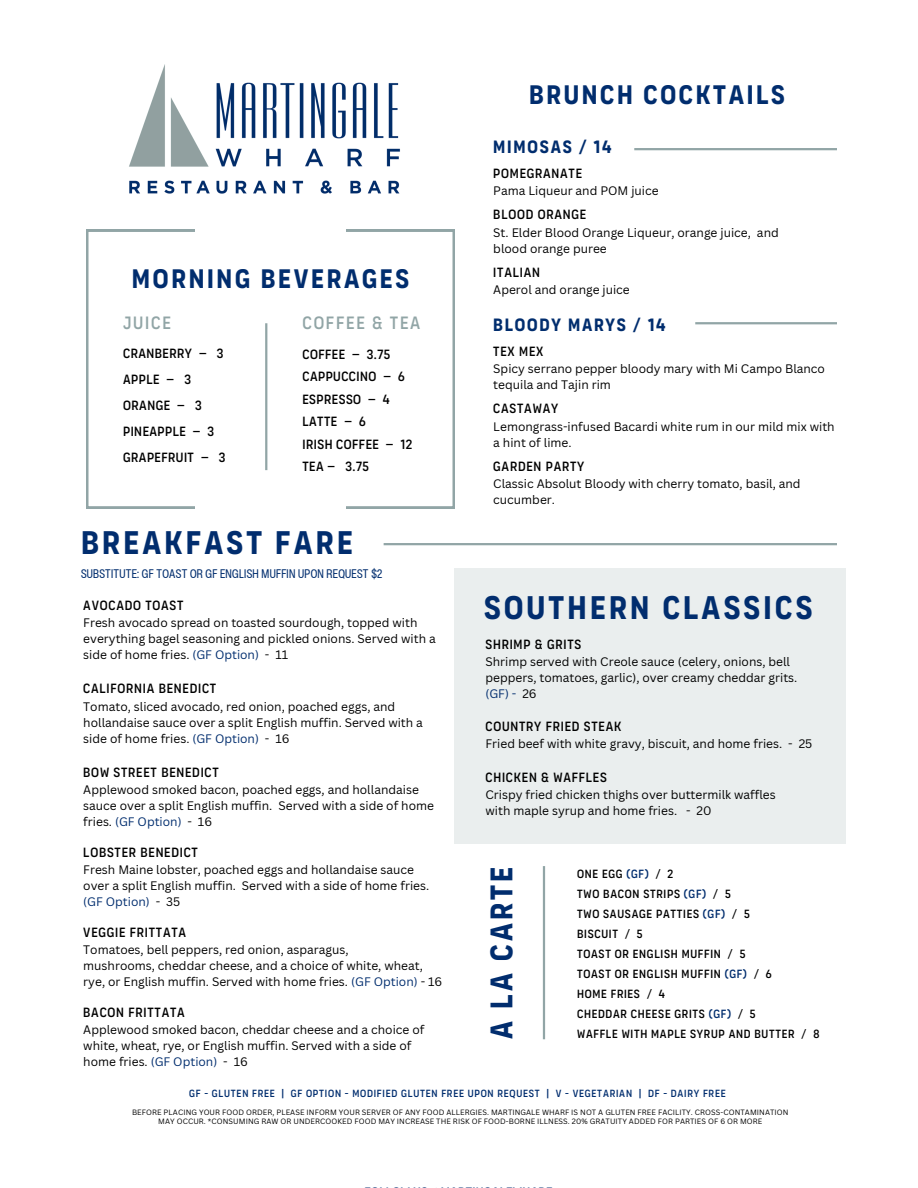
<style>
.page{position:relative;width:918px;height:1188px;background:#fff}
.page>*{position:absolute;margin:0;border:0;box-sizing:border-box;transform-origin:0 0}
.t1{font:700 condensed 33px "Organetto";letter-spacing:.1em;color:#012d6e}
.t2{font:700 condensed 31.5px "Organetto";letter-spacing:.1em;color:#012d6e}
.t3{font:700 condensed 27px "Organetto";letter-spacing:.1em;color:#012d6e}
.t4{font:700 condensed 18px "Organetto";letter-spacing:.1em;color:#012d6e}
.t5{font:condensed 18px "Organetto";letter-spacing:.1em;color:#91a5a6}
.t6{font:condensed 13.5px "Organetto";letter-spacing:.06em;color:#000}
.t7{font:condensed 13.5px/22.5px "Organetto";letter-spacing:.04em;color:#000}
.t8{font:condensed 12.15px "Helvetica Now Display";letter-spacing:.025em;color:#012d6e}
.t9{font:12px/16px "Canva Sans";color:#000}
.t10{font:condensed 12px/20px "Organetto";letter-spacing:.06em;color:#000}
.t11{font:condensed 10.5px "Organetto";letter-spacing:.075em;color:#012d6e}
.t12{font:7.5px/8.7px "Canva Sans";letter-spacing:.01em;color:#000;text-align:center}
.s1{color:#012d6e}
</style>
<div class="page">
<svg style="left:86px;top:230px;width:369px;height:278px"></svg>
<div style="left:195px;top:212px;width:151px;height:35px;background:#fff"></div>
<div style="left:195px;top:489px;width:151px;height:35px;background:#fff"></div>
<img style="left:129px;top:64px;width:271px;height:130px">
<div style="left:455px;top:569px;width:391px;height:275px;background:#eaeeee"></div>
<hr style="left:265px;top:323px;width:2px;height:147px;background:#91a5a6">
<hr style="left:384px;top:543px;width:453px;height:2px;background:#91a5a6">
<hr style="left:634px;top:148px;width:203px;height:2px;background:#91a5a6">
<hr style="left:695px;top:322px;width:142px;height:2px;background:#91a5a6">
<hr style="left:543px;top:866px;width:2px;height:173px;background:#91a5a6">
<h5 class="t3" style="left:529px;top:77px;width:257px">BRUNCH COCKTAILS</h5>
<h4 class="t3" style="left:132px;top:261px;width:279px">MORNING BEVERAGES</h4>
<h6 class="t4" style="left:493px;top:134px;width:120px">MIMOSAS / 14</h6>
<p class="t6" style="left:493px;top:164px;width:90px">POMEGRANATE</p>
<p class="t9" style="left:493px;top:182px;width:167px">Pama Liqueur and POM juice</p>
<h1 class="t6" style="left:493px;top:205px;width:94px">BLOOD ORANGE</h1>
<p class="t9" style="left:493px;top:224px;width:287px">St. Elder Blood Orange Liqueur, orange juice, and</p>
<h1 class="t9" style="left:493px;top:240px;width:115px">blood orange puree</h1>
<p class="t6" style="left:493px;top:263px;width:48px">ITALIAN</p>
<p class="t9" style="left:493px;top:281px;width:138px">Aperol and orange juice</p>
<h2 class="t5" style="left:123px;top:311px;width:49px">JUICE</h2>
<h3 class="t5" style="left:302px;top:311px;width:119px">COFFEE &amp; TEA</h3>
<p class="t4" style="left:493px;top:312px;width:174px">BLOODY MARYS / 14</p>
<p class="t7" style="left:123px;top:341px;width:104px;line-height:25.8px">CRANBERRY — 3<br>APPLE — 3<br>ORANGE — 3<br>PINEAPPLE — 3<br>GRAPEFRUIT — 3</p>
<p class="t7" style="left:302px;top:343px;width:111px">COFFEE — 3.75<br>CAPPUCCINO — 6<br>ESPRESSO — 4<br>LATTE — 6<br>IRISH COFFEE — 12<br>TEA — 3.75</p>
<h2 class="t1" style="left:81px;top:520px;width:273px">BREAKFAST FARE</h2>
<p class="t8" style="left:81px;top:564px;width:303px">SUBSTITUTE: GF TOAST OR GF ENGLISH MUFFIN UPON REQUEST $2</p>
<p class="t6" style="left:83px;top:597px;width:102px">AVOCADO TOAST</p>
<p class="t9" style="left:83px;top:615px;width:354px">Fresh avocado spread on toasted sourdough, topped with everything bagel seasoning and pickled onions. Served with a side of home fries. <span class="s1">(GF Option)</span> - 11</p>
<p class="t6" style="left:83px;top:680px;width:134px">CALIFORNIA BENEDICT</p>
<p class="t9" style="left:83px;top:699px;width:341px">Tomato, sliced avocado, red onion, poached eggs, and hollandaise sauce over a split English muffin. Served with a side of home fries. <span class="s1">(GF Option)</span> - 16</p>
<p class="t6" style="left:83px;top:764px;width:137px">BOW STREET BENEDICT</p>
<p class="t9" style="left:83px;top:782px;width:352px">Applewood smoked bacon, poached eggs, and hollandaise sauce over a split English muffin. Served with a side of home fries. <span class="s1">(GF Option)</span> - 16</p>
<p class="t6" style="left:83px;top:844px;width:116px">LOBSTER BENEDICT</p>
<p class="t9" style="left:83px;top:862px;width:347px">Fresh Maine lobster, poached eggs and hollandaise sauce over a split English muffin. Served with a side of home fries. <span class="s1">(GF Option)</span> - 35</p>
<p class="t6" style="left:83px;top:924px;width:104px">VEGGIE FRITTATA</p>
<p class="t9" style="left:83px;top:942px;width:360px">Tomatoes, bell peppers, red onion, asparagus,<br>mushrooms, cheddar cheese, and a choice of white, wheat, rye, or English muffin. Served with home fries. <span class="s1">(GF Option)</span> - 16</p>
<p class="t6" style="left:83px;top:1004px;width:103px">BACON FRITTATA</p>
<p class="t9" style="left:83px;top:1022px;width:343px">Applewood smoked bacon, cheddar cheese and a choice of white, wheat, rye, or English muffin. Served with a side of home fries. <span class="s1">(GF Option)</span> - 16</p>
<p class="t6" style="left:493px;top:342px;width:52px">TEX MEX</p>
<p class="t9" style="left:493px;top:360px;width:333px">Spicy serrano pepper bloody mary with Mi Campo Blanco tequila and Tajin rim</p>
<p class="t6" style="left:493px;top:399px;width:66px">CASTAWAY</p>
<p class="t9" style="left:493px;top:418px;width:343px">Lemongrass-infused Bacardi white rum in our mild mix with a hint of lime.</p>
<p class="t6" style="left:493px;top:457px;width:92px">GARDEN PARTY</p>
<h1 class="t9" style="left:493px;top:475px;width:309px">Classic Absolut Bloody with cherry tomato, basil, and cucumber.</h1>
<h4 class="t1" style="left:484px;top:586px;width:330px">SOUTHERN CLASSICS</h4>
<p class="t6" style="left:486px;top:635px;width:97px">SHRIMP &amp; GRITS</p>
<p class="t9" style="left:486px;top:653px;width:313px">Shrimp served with Creole sauce (celery, onions, bell peppers, tomatoes, garlic), over creamy cheddar grits. <span class="s1">(GF) -</span> 26</p>
<p class="t6" style="left:486px;top:717px;width:137px">COUNTRY FRIED STEAK</p>
<p class="t9" style="left:486px;top:735px;width:328px">Fried beef with white gravy, biscuit, and home fries. - 25</p>
<p class="t6" style="left:486px;top:768px;width:123px">CHICKEN &amp; WAFFLES</p>
<p class="t9" style="left:486px;top:786px;width:292px">Crispy fried chicken thighs over buttermilk waffles</p>
<p class="t9" style="left:486px;top:802px;width:193px">with maple syrup and home fries.</p>
<p class="t9" style="left:686px;top:802px;width:27px">- 20</p>
<p class="t2" style="left:481px;top:1039px;width:174px;rotate:-90deg">A LA CARTE</p>
<p class="t10" style="left:577px;top:864px;width:98px">ONE EGG <span class="s1">(GF)</span> / 2</p>
<p class="t10" style="left:577px;top:884px;width:155px">TWO BACON STRIPS <span class="s1">(GF)</span> / 5</p>
<p class="t10" style="left:577px;top:904px;width:174px">TWO SAUSAGE PATTIES <span class="s1">(GF)</span> / 5</p>
<p class="t10" style="left:577px;top:924px;width:67px">BISCUIT / 5</p>
<p class="t10" style="left:577px;top:944px;width:170px">TOAST OR ENGLISH MUFFIN / 5</p>
<h3 class="t10" style="left:577px;top:964px;width:183px">TOAST OR ENGLISH MUFFIN <span class="s1">(GF)</span> /</h3>
<p class="t10" style="left:766px;top:964px;width:7px">6</p>
<p class="t10" style="left:577px;top:984px;width:76px">HOME FRIES /</p>
<p class="t10" style="left:577px;top:984px;width:155px;text-indent:82px">4<br>CHEDDAR CHEESE GRITS <span class="s1">(GF)</span></p>
<p class="t10" style="left:577px;top:1004px;width:219px;text-indent:161px">/ 5<br>WAFFLE WITH MAPLE SYRUP AND BUTTER</p>
<p class="t10" style="left:802px;top:1024px;width:19px">/ 8</p>
<h5 class="t11" style="left:189px;top:1087px;width:538px">GF - GLUTEN FREE | GF OPTION - MODIFIED GLUTEN FREE UPON REQUEST | V - VEGETARIAN | DF - DAIRY FREE</h5>
<p class="t12" style="left:132px;top:1108px;width:658px">BEFORE PLACING YOUR FOOD ORDER, PLEASE INFORM YOUR SERVER OF ANY FOOD ALLERGIES. MARTINGALE WHARF IS NOT A GLUTEN FREE FACILITY. CROSS-CONTAMINATION<br>MAY OCCUR. *CONSUMING RAW OR UNDERCOOKED FOOD MAY INCREASE THE RISK OF FOOD-BORNE ILLNESS. 20% GRATUITY ADDED FOR PARTIES OF 6 OR MORE</p>
</div>
